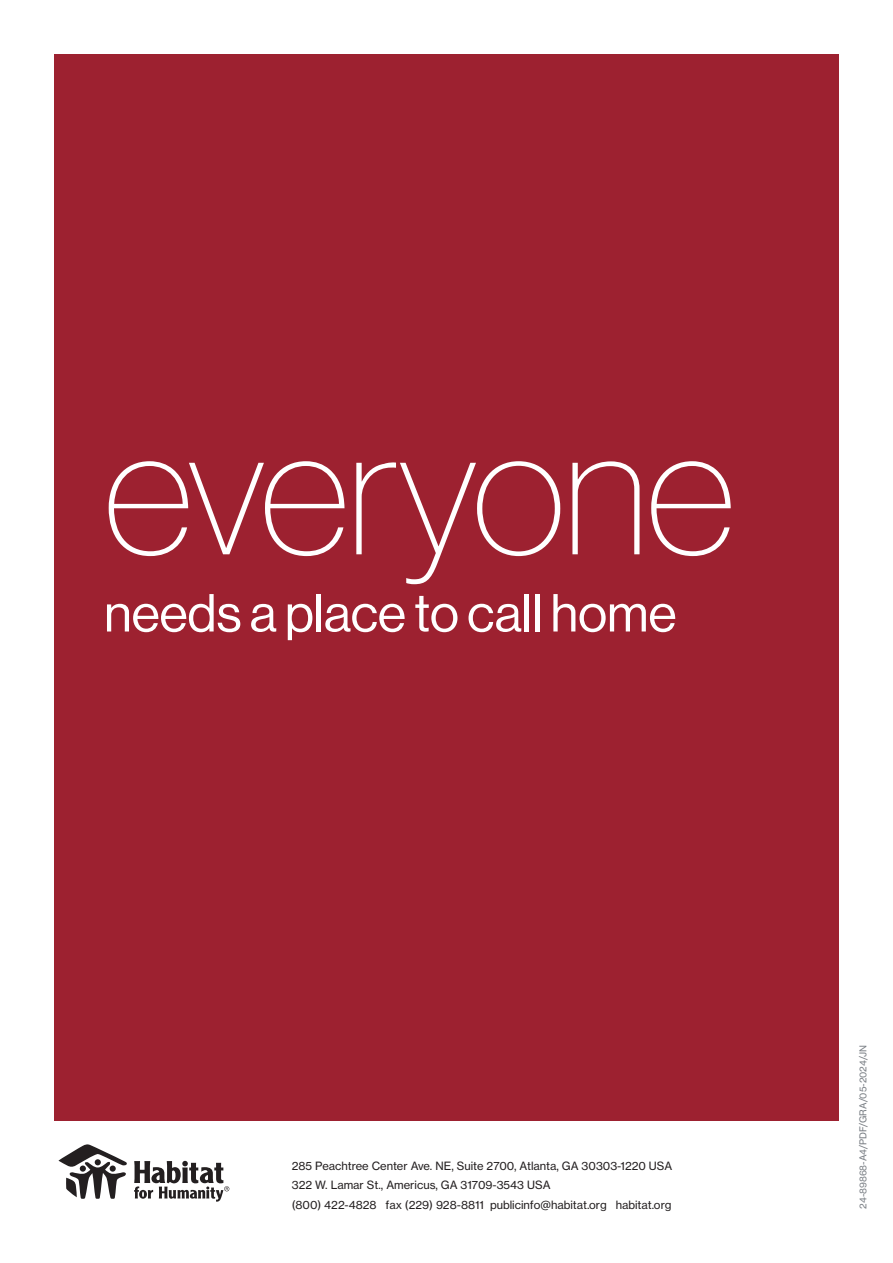
<style>
.page{position:relative;width:893px;height:1263px;background:#fff}
.page>*{position:absolute;margin:0;border:0;box-sizing:border-box;transform-origin:0 0}
.Main_head_-_Neue_Haas_65_Medium{font:177px "N Haas Grotesk DS Pro 25 Th";letter-spacing:-.01em;color:#fff}
.Callout_second_line{font:52.35px "N Haas Grotesk DS Pro 55 Rg";color:#fff}
.Contact_bar{font:11.25px/19.5px "N Haas Grotesk TX Pro 55 Rg";color:#231f20}
.Body_Small{font:9.3px "N Haas Grotesk TX Pro 55 Rg";color:#787d83}
</style>
<div class="page">
<div style="left:54px;top:54px;width:785px;height:1067px;background:#9d2130"></div>
<svg style="left:58px;top:1144px;width:69px;height:55px"></svg>
<svg style="left:134px;top:1161px;width:95px;height:41px"></svg>
<p class="Main_head_-_Neue_Haas_65_Medium" style="left:104px;top:393px;width:632px">everyone</p>
<p class="Callout_second_line" style="left:104px;top:583px;width:574px">needs a place to call home</p>
<p class="Contact_bar" style="left:292px;top:1156px;width:382px">285 Peachtree Center Ave. NE, Suite 2700, Atlanta, GA 30303-1220 USA</p>
<p class="Contact_bar" style="left:292px;top:1175px;width:381px">322 W. Lamar St., Americus, GA 31709-3543 USA<br>(800) 422-4828 fax (229) 928-8811 publicinfo@habitat.org habitat.org</p>
<p class="Body_Small" style="left:857px;top:1209px;width:165px;rotate:-90deg">24-89868-A4/PDF/GRA/05-2024/JN</p>
</div>
